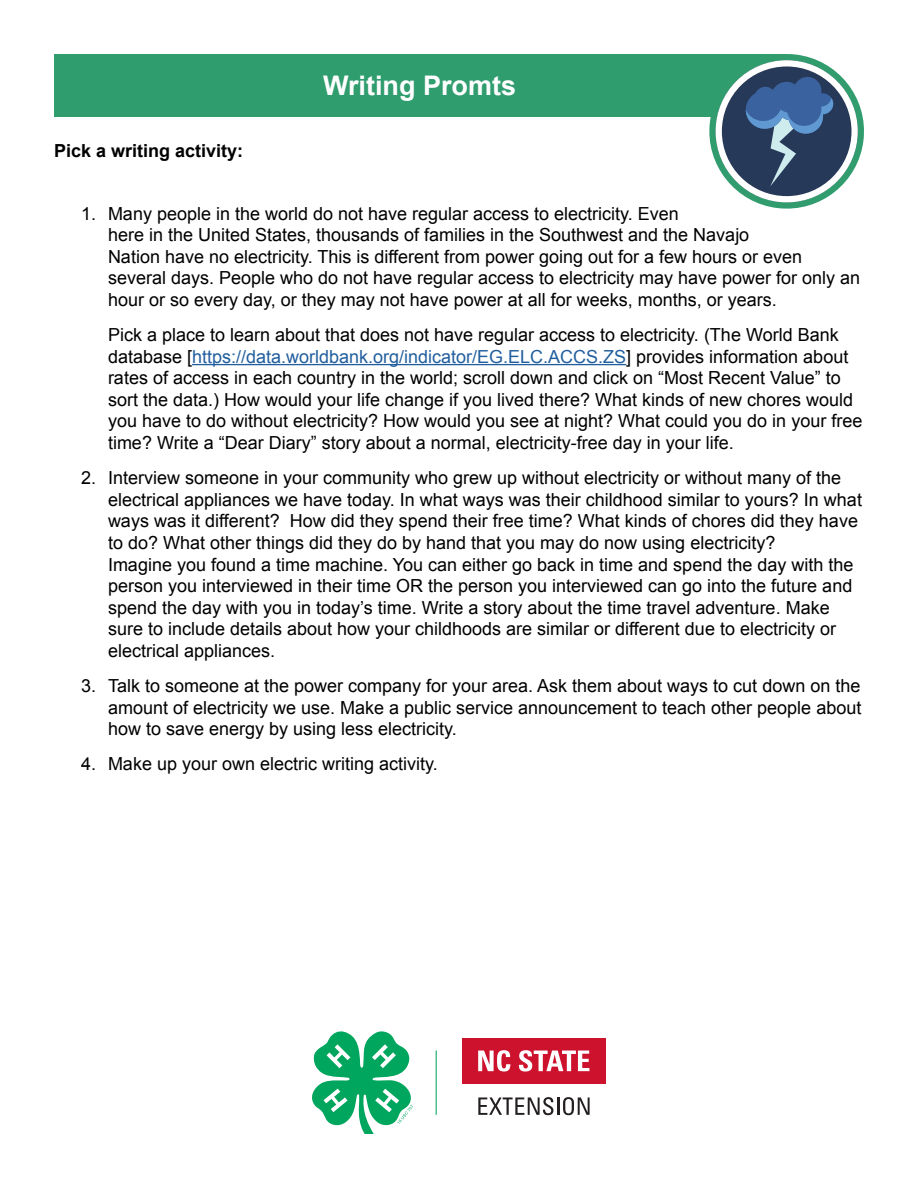
<style>
.page{position:relative;width:918px;height:1188px;background:#fff}
.page>*{position:absolute;margin:0;border:0;box-sizing:border-box;transform-origin:0 0}
.t1{font:700 27px "Arial";color:#fff}
.t2{font:18px/21.6px "Arial";color:#000}
.t3{font:700 18px "Arial";color:#000}
.s1{color:#215e9e}
</style>
<div class="page">
<div style="left:54px;top:54px;width:731px;height:63px;background:#309d6e"></div>
<svg style="left:709px;top:54px;width:155px;height:155px"></svg>
<div style="left:716px;top:60px;width:142px;height:142px;border:6px solid #fff;border-radius:50%"></div>
<hr style="left:192px;top:364px;width:434px;height:1px;background:#215e9e">
<div style="left:462px;top:1038px;width:144px;height:46px;background:#cd122d"></div>
<svg style="left:478px;top:1050px;width:32px;height:22px"></svg>
<svg style="left:519px;top:1050px;width:70px;height:22px"></svg>
<svg style="left:478px;top:1097px;width:112px;height:18px"></svg>
<hr style="left:436px;top:1051px;width:1px;height:64px;background:#00a65d">
<svg style="left:312px;top:1031px;width:101px;height:103px"></svg>
<h4 class="t3" style="left:54px;top:139px;width:191px">Pick a writing activity:</h4>
<h1 class="t1" style="left:323px;top:68px;width:195px">Writing Promts</h1>
<p class="t2" style="left:108px;top:203px;width:754px;text-indent:-27px">1. Many people in the world do not have regular access to electricity. Even<br>here in the United States, thousands of families in the Southwest and the Navajo<br>Nation have no electricity. This is different from power going out for a few hours or even several days. People who do not have regular access to electricity may have power for only an hour or so every day, or they may not have power at all for weeks, months, or years.</p>
<p class="t2" style="left:108px;top:324px;width:756px">Pick a place to learn about that does not have regular access to electricity. (The World Bank database [<span class="s1">https://data.worldbank.org/indicator/EG.ELC.ACCS.ZS</span>] provides information about rates of access in each country in the world; scroll down and click on “Most Recent Value” to sort the data.) How would your life change if you lived there? What kinds of new chores would you have to do without electricity? How would you see at night? What could you do in your free time? Write a “Dear Diary” story about a normal, electricity-free day in your life.</p>
<p class="t2" style="left:108px;top:467px;width:756px;text-indent:-27px">2. Interview someone in your community who grew up without electricity or without many of the electrical appliances we have today. In what ways was their childhood similar to yours? In what ways was it different? How did they spend their free time? What kinds of chores did they have to do? What other things did they do by hand that you may do now using electricity?<br>Imagine you found a time machine. You can either go back in time and spend the day with the person you interviewed in their time OR the person you interviewed can go into the future and spend the day with you in today’s time. Write a story about the time travel adventure. Make sure to include details about how your childhoods are similar or different due to electricity or electrical appliances.</p>
<p class="t2" style="left:108px;top:675px;width:755px;text-align:justify;text-indent:-27px">3. Talk to someone at the power company for your area. Ask them about ways to cut down on the amount of electricity we use. Make a public service announcement to teach other people about how to save energy by using less electricity.</p>
<p class="t2" style="left:81px;top:753px;width:358px">4. Make up your own electric writing activity.</p>
</div>
